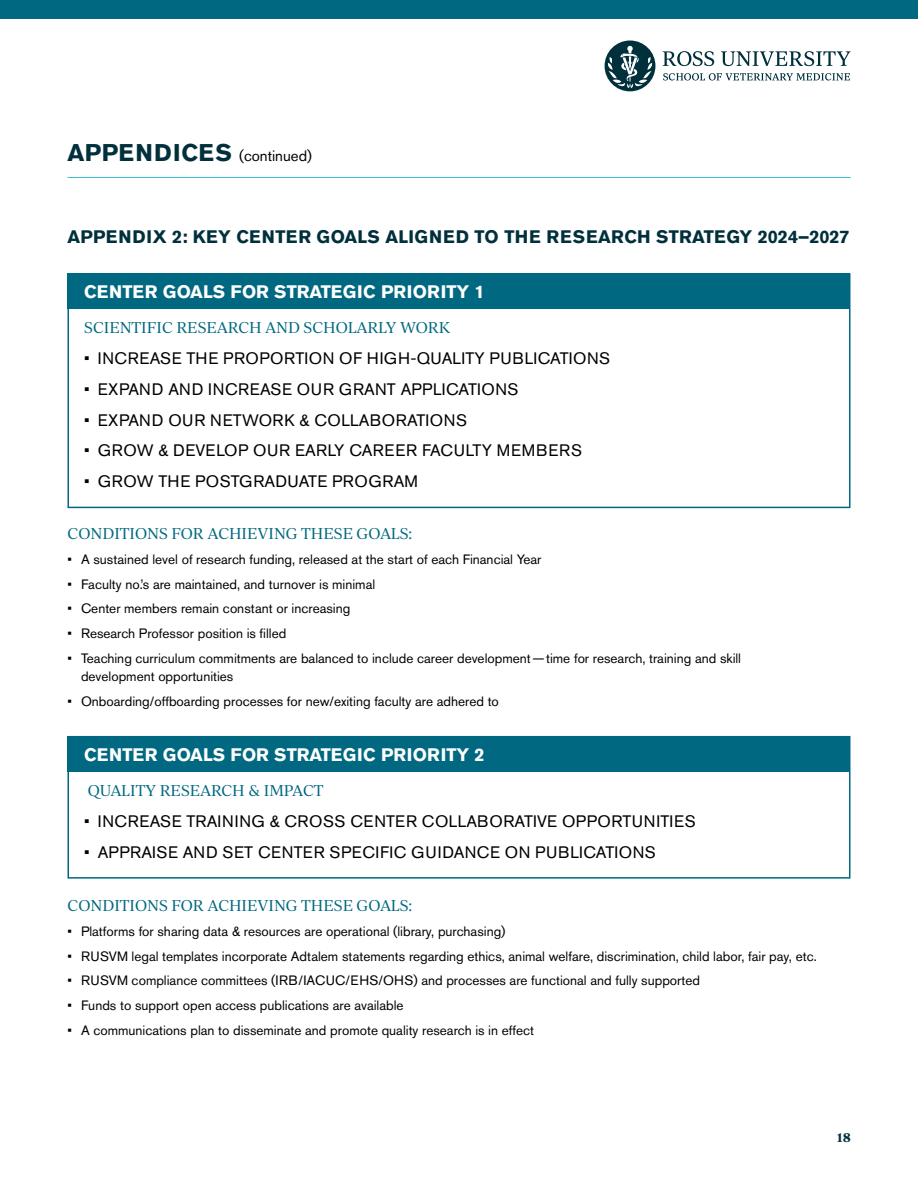
<style>
.page{position:relative;width:918px;height:1188px;background:#fff}
.page>*{position:absolute;margin:0;border:0;box-sizing:border-box;transform-origin:0 0}
.t1{font:700 18px "Akzidenz Grotesk Std";color:#fff}
.t2{font:700 18px "Akzidenz Grotesk Std";letter-spacing:.015em;color:#00303c}
.t3{font:16.5px "Akzidenz Grotesk Std";letter-spacing:.03em;color:#000}
.t4{font:15px "Ivy Journal";color:#006880}
.t5{font:15px "Akzidenz Grotesk Std";color:#000}
.t6{font:13.5px/18px "Akzidenz Grotesk Std";color:#000}
.t7{font:700 12px "Ivy Journal";color:#00303c}
.s1{font-weight:700;font-size:24px;color:#00303c}
</style>
<div class="page">
<hr style="left:68px;top:177px;width:782px;height:1px;background:#39c1cd">
<div style="left:0;top:0;width:918px;height:19px;background:#006880"></div>
<svg style="left:663px;top:51px;width:51px;height:15px"></svg>
<svg style="left:721px;top:51px;width:130px;height:15px"></svg>
<svg style="left:663px;top:73px;width:187px;height:8px"></svg>
<div style="left:605px;top:41px;width:50px;height:50px;background:#00303c;border-radius:50%"></div>
<svg style="left:608px;top:46px;width:44px;height:42px"></svg>
<div style="left:68px;top:273px;width:782px;height:36px;background:#006880"></div>
<div style="left:68px;top:273px;width:782px;height:235px;border:2px solid #006880"></div>
<div style="left:68px;top:736px;width:782px;height:36px;background:#006880"></div>
<div style="left:68px;top:736px;width:782px;height:143px;border:2px solid #006880"></div>
<p class="t5" style="left:68px;top:146px;width:246px"><span class="s1">APPENDICES</span> (continued)</p>
<h1 class="t2" style="left:68px;top:226px;width:784px">APPENDIX 2: KEY CENTER GOALS ALIGNED TO THE RESEARCH STRATEGY 2024–2027</h1>
<h1 class="t1" style="left:84px;top:281px;width:402px">CENTER GOALS FOR STRATEGIC PRIORITY 1</h1>
<p class="t4" style="left:84px;top:317px;width:368px">SCIENTIFIC RESEARCH AND SCHOLARLY WORK</p>
<p class="t3" style="left:84px;top:348px;width:528px">• INCREASE THE PROPORTION OF HIGH-QUALITY PUBLICATIONS</p>
<p class="t3" style="left:84px;top:379px;width:436px">• EXPAND AND INCREASE OUR GRANT APPLICATIONS</p>
<p class="t3" style="left:84px;top:410px;width:384px">• EXPAND OUR NETWORK &amp; COLLABORATIONS</p>
<p class="t3" style="left:84px;top:441px;width:499px">• GROW &amp; DEVELOP OUR EARLY CAREER FACULTY MEMBERS</p>
<p class="t3" style="left:84px;top:472px;width:335px">• GROW THE POSTGRADUATE PROGRAM</p>
<p class="t4" style="left:68px;top:523px;width:346px">CONDITIONS FOR ACHIEVING THESE GOALS:</p>
<p class="t6" style="left:68px;top:550px;width:476px">• A sustained level of research funding, released at the start of each Financial Year</p>
<p class="t6" style="left:68px;top:575px;width:309px">• Faculty no.’s are maintained, and turnover is minimal</p>
<p class="t6" style="left:68px;top:600px;width:284px">• Center members remain constant or increasing</p>
<p class="t6" style="left:68px;top:624px;width:220px">• Research Professor position is filled</p>
<p class="t6" style="left:81px;top:649px;width:662px;text-indent:-14px">• Teaching curriculum commitments are balanced to include career development — time for research, training and skill development opportunities</p>
<p class="t6" style="left:68px;top:692px;width:433px">• Onboarding/offboarding processes for new/exiting faculty are adhered to</p>
<h1 class="t1" style="left:84px;top:744px;width:402px">CENTER GOALS FOR STRATEGIC PRIORITY 2</h1>
<p class="t4" style="left:88px;top:780px;width:237px">QUALITY RESEARCH &amp; IMPACT</p>
<p class="t3" style="left:84px;top:811px;width:613px">• INCREASE TRAINING &amp; CROSS CENTER COLLABORATIVE OPPORTUNITIES</p>
<p class="t3" style="left:84px;top:842px;width:573px">• APPRAISE AND SET CENTER SPECIFIC GUIDANCE ON PUBLICATIONS</p>
<p class="t4" style="left:68px;top:895px;width:346px">CONDITIONS FOR ACHIEVING THESE GOALS:</p>
<p class="t6" style="left:68px;top:922px;width:440px">• Platforms for sharing data &amp; resources are operational (library, purchasing)</p>
<p class="t6" style="left:68px;top:947px;width:751px">• RUSVM legal templates incorporate Adtalem statements regarding ethics, animal welfare, discrimination, child labor, fair pay, etc.</p>
<p class="t6" style="left:68px;top:972px;width:634px">• RUSVM compliance committees (IRB/IACUC/EHS/OHS) and processes are functional and fully supported</p>
<p class="t6" style="left:68px;top:996px;width:338px">• Funds to support open access publications are available</p>
<p class="t6" style="left:68px;top:1021px;width:468px">• A communications plan to disseminate and promote quality research is in effect</p>
<p class="t7" style="left:837px;top:1128px;width:15px">18</p>
</div>
